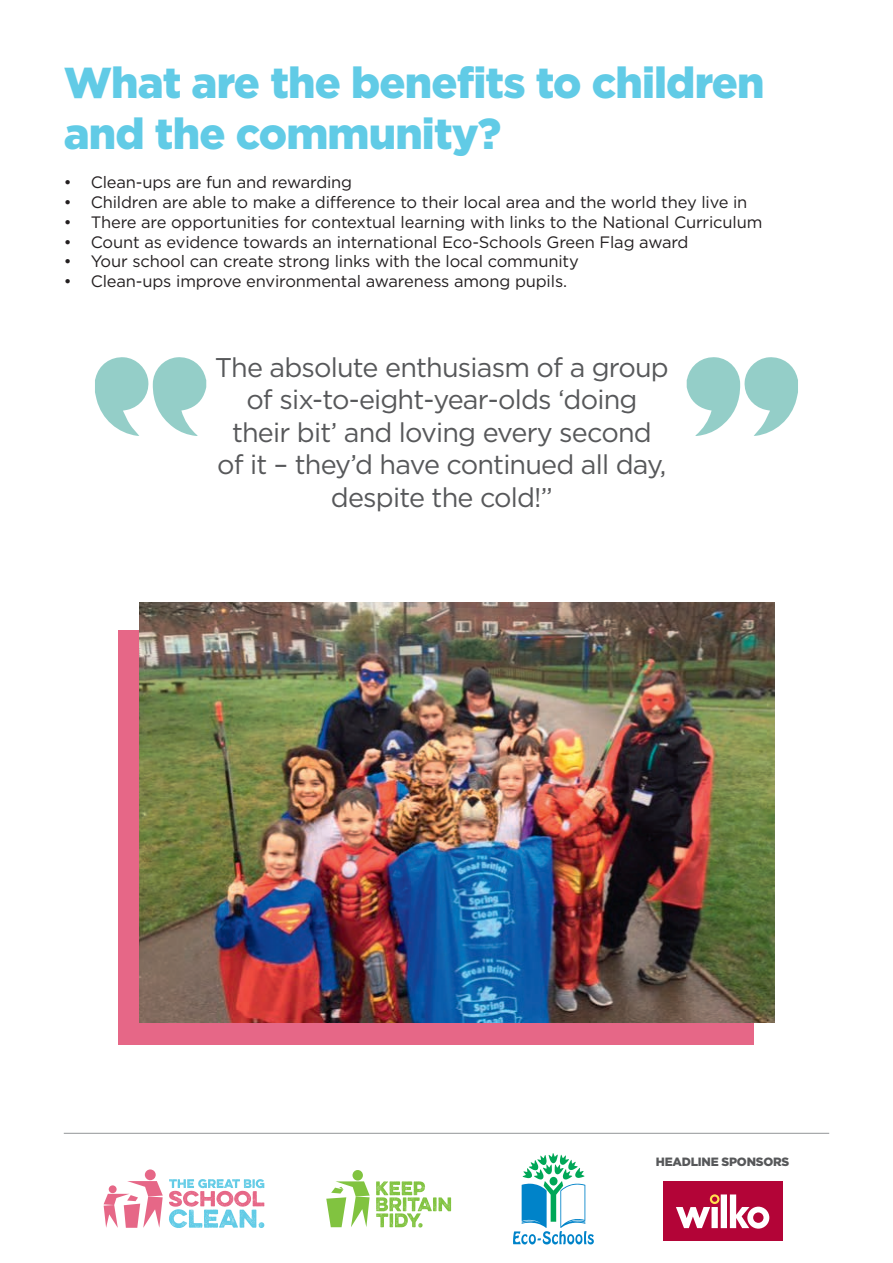
<style>
.page{position:relative;width:893px;height:1263px;background:#fff}
.page>*{position:absolute;margin:0;border:0;box-sizing:border-box;transform-origin:0 0}
.t1{font:900 43.35px/50.6px "Gotham";letter-spacing:-.02em;color:#61cbe6}
.t2{font:27px/32.4px "Gotham";letter-spacing:-.03em;color:#57585a;text-align:center}
.t3{font:16.5px "Gotham";letter-spacing:-.01em;color:#231f20}
.t4{font:900 12px "Gotham";letter-spacing:-.02em;color:#57585a}
</style>
<div class="page">
<svg style="left:95px;top:357px;width:111px;height:79px"></svg>
<svg style="left:687px;top:357px;width:111px;height:79px"></svg>
<div style="left:352px;top:1170px;width:11px;height:10px;background:#81c340;border-radius:50%"></div>
<svg style="left:326px;top:1181px;width:44px;height:46px"></svg>
<svg style="left:376px;top:1181px;width:75px;height:46px"></svg>
<svg style="left:513px;top:1153px;width:81px;height:92px"></svg>
<div style="left:145px;top:1169px;width:11px;height:11px;background:#e66787;border-radius:50%"></div>
<svg style="left:104px;top:1181px;width:59px;height:47px"></svg>
<svg style="left:169px;top:1179px;width:95px;height:49px"></svg>
<div style="left:663px;top:1181px;width:119px;height:60px;background:#b30437"></div>
<svg style="left:676px;top:1194px;width:93px;height:34px"></svg>
<hr style="left:64px;top:1133px;width:765px;height:1px;background:#939598">
<div style="left:118px;top:630px;width:636px;height:415px;background:#e66787"></div>
<img style="left:139px;top:602px;width:636px;height:420px">
<h1 class="t1" style="left:64px;top:57px;width:702px">What are the benefits to children and the community?</h1>
<p class="t3" style="left:64px;top:173px;width:290px">• Clean-ups are fun and rewarding</p>
<p class="t3" style="left:64px;top:193px;width:685px">• Children are able to make a difference to their local area and the world they live in</p>
<p class="t3" style="left:64px;top:213px;width:700px">• There are opportunities for contextual learning with links to the National Curriculum</p>
<p class="t3" style="left:64px;top:233px;width:626px">• Count as evidence towards an international Eco-Schools Green Flag award</p>
<p class="t3" style="left:64px;top:252px;width:516px">• Your school can create strong links with the local community</p>
<p class="t3" style="left:64px;top:272px;width:505px">• Clean-ups improve environmental awareness among pupils.</p>
<h2 class="t2" style="left:215px;top:351px;width:455px">The absolute enthusiasm of a group of six-to-eight-year-olds ‘doing their bit’ and loving every second<br>of it – they’d have continued all day, despite the cold!”</h2>
<p class="t4" style="left:656px;top:1155px;width:135px">HEADLINE SPONSORS</p>
</div>
